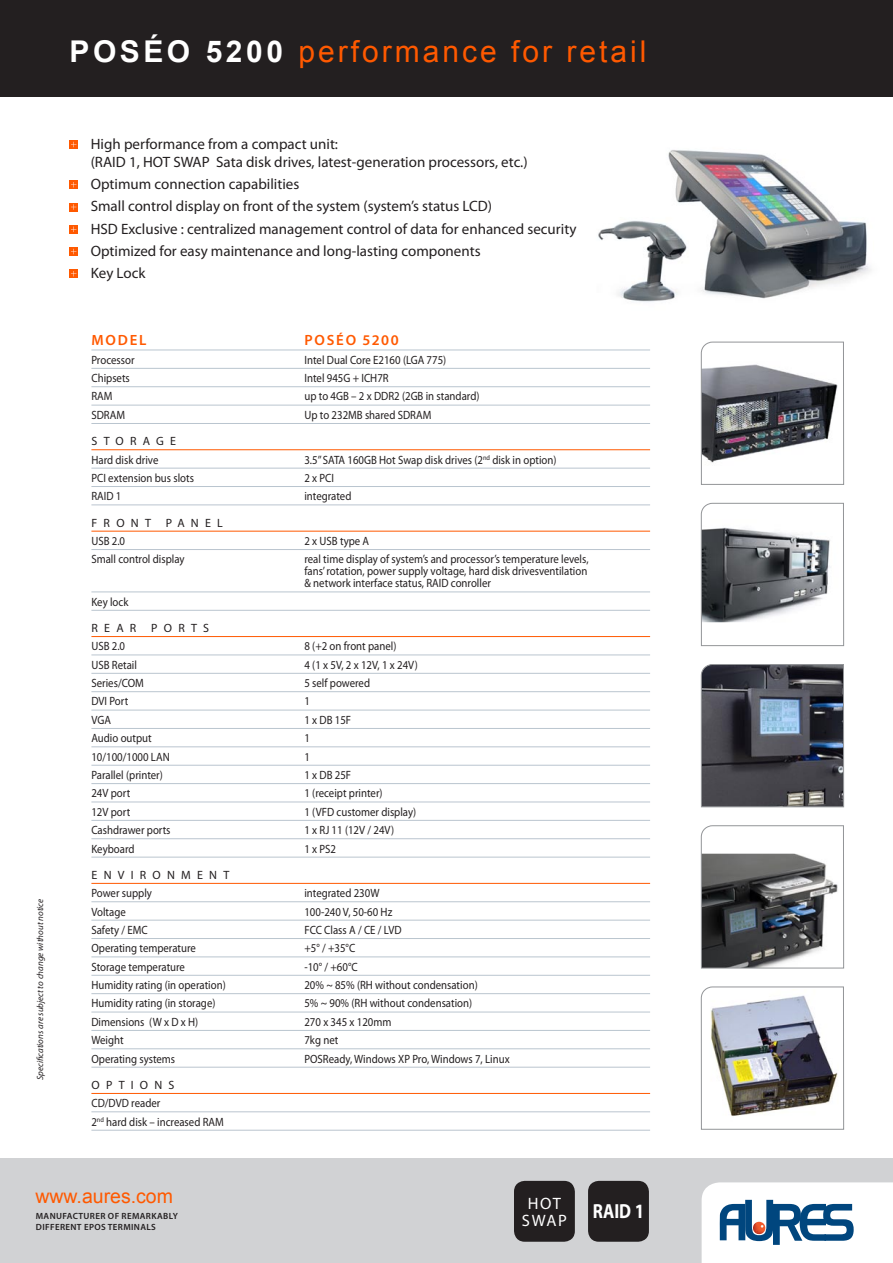
<style>
.page{position:relative;width:893px;height:1263px;background:#fff}
.page>*{position:absolute;margin:0;border:0;box-sizing:border-box;transform-origin:0 0}
.t1{font:30px "Arial";letter-spacing:.1em;color:#ff5900}
.t2{font:700 20.4px "Myriad Pro";color:#fff;scale:.84 1}
.t3{font:19.5px "Arial";color:#ff5900}
.t4{font:16.5px/17.2px "Myriad Pro";letter-spacing:.1em;color:#fff;text-align:center}
.t5{font:15px/22.2px "Myriad Pro";color:#231f20}
.t6{font:600 14.85px "Myriad Pro";letter-spacing:.12em;color:#ff5900}
.t7{font:12px/12px "Myriad Pro";color:#231f20;text-align:justify;scale:.9 1}
.t8{font:12px/18.5px "Myriad Pro";color:#231f20}
.t9{font:600 9px/10.8px "Myriad Pro";letter-spacing:.04em;color:#231f20}
.t10{font:italic 9px "Myriad Pro";color:#231f20}
.s1{font-weight:700;color:#fff}
</style>
<div class="page">
<img style="left:598px;top:150px;width:273px;height:152px">
<div style="left:0;top:1158px;width:893px;height:105px;background:#d1d2d4"></div>
<div style="left:0;top:0;width:893px;height:97px;background:#231f20"></div>
<svg style="left:702px;top:1182px;width:191px;height:81px"></svg>
<svg style="left:69px;top:140px;width:9px;height:9px"></svg>
<svg style="left:69px;top:180px;width:9px;height:9px"></svg>
<svg style="left:69px;top:203px;width:9px;height:8px"></svg>
<svg style="left:71px;top:204px;width:5px;height:6px"></svg>
<svg style="left:69px;top:225px;width:9px;height:8px"></svg>
<svg style="left:69px;top:247px;width:9px;height:9px"></svg>
<svg style="left:69px;top:269px;width:9px;height:9px"></svg>
<img style="left:700px;top:150px;width:144px;height:980px">
<hr style="left:91px;top:350px;width:559px;height:1px;background:#bac5cf">
<hr style="left:91px;top:368px;width:559px;height:1px;background:#bac5cf">
<hr style="left:91px;top:386px;width:559px;height:1px;background:#bac5cf">
<hr style="left:91px;top:405px;width:559px;height:1px;background:#bac5cf">
<hr style="left:91px;top:423px;width:559px;height:1px;background:#bac5cf">
<hr style="left:91px;top:449px;width:559px;height:1px;background:#ff5900">
<hr style="left:91px;top:468px;width:559px;height:1px;background:#bac5cf">
<hr style="left:91px;top:486px;width:559px;height:1px;background:#bac5cf">
<hr style="left:91px;top:504px;width:559px;height:1px;background:#bac5cf">
<hr style="left:91px;top:531px;width:559px;height:1px;background:#ff5900">
<hr style="left:91px;top:549px;width:559px;height:1px;background:#bac5cf">
<hr style="left:91px;top:591px;width:559px;height:1px;background:#bac5cf">
<hr style="left:91px;top:610px;width:559px;height:1px;background:#bac5cf">
<hr style="left:91px;top:636px;width:559px;height:1px;background:#ff5900">
<hr style="left:91px;top:654px;width:559px;height:1px;background:#bac5cf">
<hr style="left:91px;top:673px;width:559px;height:1px;background:#bac5cf">
<hr style="left:91px;top:691px;width:559px;height:1px;background:#bac5cf">
<hr style="left:91px;top:710px;width:559px;height:1px;background:#bac5cf">
<hr style="left:91px;top:728px;width:559px;height:1px;background:#bac5cf">
<hr style="left:91px;top:746px;width:559px;height:1px;background:#bac5cf">
<hr style="left:91px;top:765px;width:559px;height:1px;background:#bac5cf">
<hr style="left:91px;top:783px;width:559px;height:1px;background:#bac5cf">
<hr style="left:91px;top:802px;width:559px;height:1px;background:#bac5cf">
<hr style="left:91px;top:820px;width:559px;height:1px;background:#bac5cf">
<hr style="left:91px;top:838px;width:559px;height:1px;background:#bac5cf">
<hr style="left:91px;top:857px;width:559px;height:1px;background:#bac5cf">
<hr style="left:91px;top:883px;width:559px;height:1px;background:#ff5900">
<hr style="left:91px;top:901px;width:559px;height:1px;background:#bac5cf">
<hr style="left:91px;top:920px;width:559px;height:1px;background:#bac5cf">
<hr style="left:91px;top:938px;width:559px;height:1px;background:#bac5cf">
<hr style="left:91px;top:956px;width:559px;height:1px;background:#bac5cf">
<hr style="left:91px;top:975px;width:559px;height:1px;background:#bac5cf">
<hr style="left:91px;top:993px;width:559px;height:1px;background:#bac5cf">
<hr style="left:91px;top:1012px;width:559px;height:1px;background:#bac5cf">
<hr style="left:91px;top:1030px;width:559px;height:1px;background:#bac5cf">
<hr style="left:91px;top:1048px;width:559px;height:1px;background:#bac5cf">
<hr style="left:91px;top:1067px;width:559px;height:1px;background:#bac5cf">
<hr style="left:91px;top:1093px;width:559px;height:1px;background:#ff5900">
<hr style="left:91px;top:1111px;width:559px;height:1px;background:#bac5cf">
<hr style="left:91px;top:1130px;width:559px;height:1px;background:#bac5cf">
<div style="left:588px;top:1181px;width:61px;height:61px;background:#231f20;border-radius:11px"></div>
<div style="left:514px;top:1181px;width:61px;height:61px;background:#231f20;border-radius:11px"></div>
<h1 class="t1" style="left:69px;top:32px;width:579px"><span class="s1">POSÉO 5200</span> performance for retail</h1>
<p class="t5" style="left:91px;top:134px;width:438px;line-height:18px">High performance from a compact unit:<br>(RAID 1, HOT SWAP Sata disk drives, latest-generation processors, etc.)</p>
<p class="t5" style="left:91px;top:173px;width:487px">Optimum connection capabilities<br>Small control display on front of the system (system’s status LCD)<br>HSD Exclusive : centralized management control of data for enhanced security Optimized for easy maintenance and long-lasting components<br>Key Lock</p>
<p class="t6" style="left:92px;top:331px;width:56px">MODEL</p>
<p class="t6" style="left:304px;top:331px;width:96px">POSÉO 5200</p>
<p class="t7" style="left:91px;top:353px;width:49px">Processor</p>
<p class="t7" style="left:304px;top:353px;width:159px">Intel Dual Core E2160 (LGA 775)</p>
<p class="t7" style="left:91px;top:372px;width:44px">Chipsets</p>
<p class="t7" style="left:304px;top:372px;width:95px">Intel 945G + ICH7R</p>
<p class="t7" style="left:91px;top:390px;width:25px">RAM</p>
<p class="t7" style="left:304px;top:390px;width:196px">up to 4GB – 2 x DDR2 (2GB in standard)</p>
<p class="t7" style="left:91px;top:409px;width:39px">SDRAM</p>
<p class="t7" style="left:304px;top:409px;width:143px">Up to 232MB shared SDRAM</p>
<p class="t8" style="left:91px;top:432px;width:68px">S torage<br>Hard disk drive</p>
<p class="t7" style="left:304px;top:453px;width:282px">3.5’’ SATA 160GB Hot Swap disk drives (2<sup>nd</sup> disk in option)</p>
<p class="t10" style="left:35px;top:1080px;width:183px;rotate:-90deg">Specifications are subject to change without notice</p>
<p class="t7" style="left:91px;top:472px;width:115px">PCI extension bus slots</p>
<p class="t7" style="left:304px;top:472px;width:35px">2 x PCI</p>
<p class="t7" style="left:91px;top:490px;width:35px">RAID 1</p>
<p class="t7" style="left:304px;top:490px;width:54px">integrated</p>
<p class="t8" style="left:92px;top:513px;width:25px">F ront</p>
<p class="t8" style="left:166px;top:513px;width:13px">panel</p>
<p class="t7" style="left:91px;top:535px;width:39px">USB 2.0</p>
<p class="t7" style="left:304px;top:535px;width:73px">2 x USB type A</p>
<p class="t7" style="left:91px;top:553px;width:105px">Small control display</p>
<p class="t7" style="left:304px;top:553px;width:317px">real time display of system’s and processor’s temperature levels, fans’ rotation, power supply voltage, hard disk drivesventilation &amp; network interface status, RAID conroller</p>
<p class="t7" style="left:91px;top:588px;width:43px;line-height:26.2px">Key lock<br>R ear</p>
<p class="t8" style="left:151px;top:618px;width:13px">ports</p>
<p class="t7" style="left:91px;top:640px;width:39px">USB 2.0</p>
<p class="t7" style="left:304px;top:640px;width:104px">8 (+2 on front panel)</p>
<p class="t7" style="left:91px;top:658px;width:52px">USB Retail</p>
<p class="t7" style="left:304px;top:658px;width:128px">4 (1 x 5V, 2 x 12V, 1 x 24V)</p>
<p class="t7" style="left:91px;top:677px;width:60px">Series/COM</p>
<p class="t7" style="left:304px;top:677px;width:74px">5 self powered</p>
<p class="t7" style="left:91px;top:695px;width:42px">DVI Port</p>
<p class="t7" style="left:304px;top:695px;width:8px">1</p>
<p class="t7" style="left:91px;top:714px;width:23px">VGA</p>
<p class="t7" style="left:304px;top:714px;width:53px">1 x DB 15F</p>
<p class="t7" style="left:91px;top:732px;width:69px">Audio output</p>
<p class="t7" style="left:304px;top:732px;width:8px">1</p>
<p class="t7" style="left:91px;top:750px;width:89px">10/100/1000 LAN</p>
<p class="t7" style="left:304px;top:750px;width:8px">1</p>
<p class="t7" style="left:91px;top:769px;width:81px">Parallel (printer)</p>
<p class="t7" style="left:304px;top:769px;width:53px">1 x DB 25F</p>
<p class="t7" style="left:91px;top:787px;width:45px">24V port</p>
<p class="t7" style="left:304px;top:787px;width:88px">1 (receipt printer)</p>
<p class="t7" style="left:91px;top:805px;width:45px">12V port</p>
<p class="t7" style="left:304px;top:805px;width:126px">1 (VFD customer display)</p>
<p class="t7" style="left:91px;top:824px;width:89px">Cashdrawer ports</p>
<p class="t7" style="left:304px;top:824px;width:101px">1 x RJ 11 (12V / 24V)</p>
<p class="t7" style="left:91px;top:842px;width:49px">Keyboard</p>
<p class="t7" style="left:304px;top:842px;width:37px">1 x PS2</p>
<p class="t8" style="left:91px;top:865px;width:62px">E nvironment<br>Power supply</p>
<p class="t7" style="left:304px;top:887px;width:85px">integrated 230W</p>
<p class="t7" style="left:91px;top:905px;width:40px">Voltage</p>
<p class="t7" style="left:304px;top:905px;width:99px">100-240 V, 50-60 Hz</p>
<p class="t7" style="left:91px;top:924px;width:64px">Safety / EMC</p>
<p class="t7" style="left:304px;top:924px;width:109px">FCC Class A / CE / LVD</p>
<p class="t7" style="left:91px;top:942px;width:118px">Operating temperature</p>
<p class="t7" style="left:304px;top:942px;width:58px">+5° / +35°C</p>
<p class="t7" style="left:91px;top:960px;width:106px">Storage temperature</p>
<p class="t7" style="left:304px;top:960px;width:61px">-10° / +60°C</p>
<p class="t7" style="left:91px;top:979px;width:151px">Humidity rating (in operation)</p>
<p class="t7" style="left:304px;top:979px;width:194px">20% ~ 85% (RH without condensation)</p>
<p class="t7" style="left:91px;top:997px;width:139px">Humidity rating (in storage)</p>
<p class="t7" style="left:304px;top:997px;width:188px">5% ~ 90% (RH without condensation)</p>
<p class="t7" style="left:91px;top:1015px;width:120px">Dimensions (W x D x H)</p>
<p class="t7" style="left:304px;top:1015px;width:98px">270 x 345 x 120mm</p>
<p class="t7" style="left:91px;top:1034px;width:37px">Weight</p>
<p class="t7" style="left:304px;top:1034px;width:39px">7kg net</p>
<p class="t7" style="left:91px;top:1052px;width:95px">Operating systems</p>
<p class="t7" style="left:304px;top:1052px;width:230px">POSReady, Windows XP Pro, Windows 7, Linux</p>
<p class="t8" style="left:91px;top:1075px;width:134px">options<br>CD/DVD reader<br>2<sup>nd</sup> hard disk – increased RAM</p>
<h3 class="t3" style="left:35px;top:1183px;width:139px">www.aures.com</h3>
<p class="t9" style="left:36px;top:1210px;width:144px">MANUFACTURER OF REMARKABLY<br>DIFFERENT EPOS TERMINALS</p>
<h3 class="t4" style="left:522px;top:1194px;width:46px">HOT<br>SWAP</h3>
<h2 class="t2" style="left:593px;top:1198px;width:63px">RAID 1</h2>
</div>
